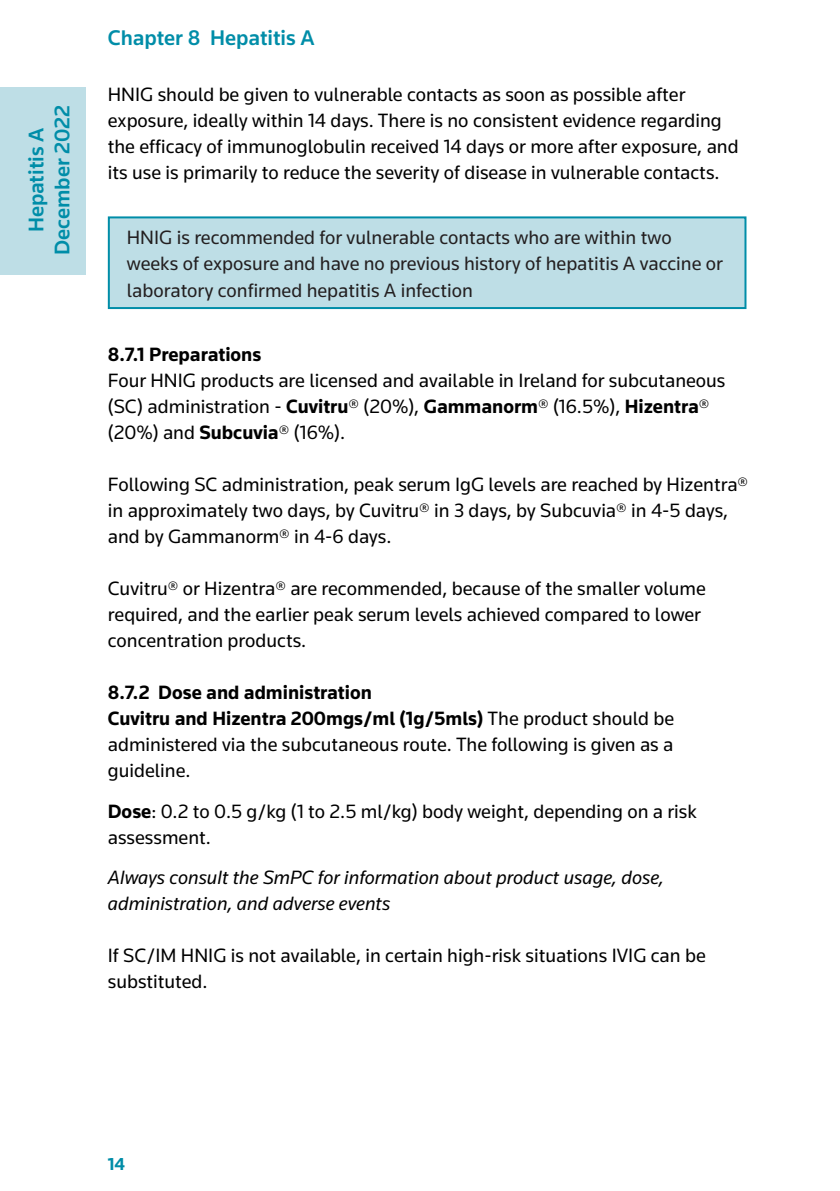
<style>
.page{position:relative;width:840px;height:1191px;background:#fff}
.page>*{position:absolute;margin:0;border:0;box-sizing:border-box;transform-origin:0 0}
.t1{font:500 22px/26px "Knowledge";color:#008da8;text-align:center}
.t2{font:20px/26px "Knowledge";color:#000}
.t3{font:20px/26px "Knowledge";color:#231f20}
.t4{font:italic 20px/26px "Knowledge";color:#000}
.t5{font:700 20px "Knowledge";color:#000}
.t6{font:700 18px "Knowledge";color:#008da8}
.s1{font-weight:700}
</style>
<div class="page">
<div style="left:0;top:88px;width:85px;height:187px;background:#bedee6"></div>
<div style="left:109px;top:217px;width:636px;height:91px;background:#bedee6"></div>
<div style="left:108px;top:216px;width:638px;height:93px;border:2px solid #008da8"></div>
<p class="t1" style="left:23px;top:255px;width:151px;rotate:-90deg">Hepatitis A<br>December 2022</p>
<p class="t1" style="left:108px;top:25px;width:208px">Chapter 8 Hepatitis A</p>
<p class="t2" style="left:108px;top:81px;width:632px">HNIG should be given to vulnerable contacts as soon as possible after exposure, ideally within 14 days. There is no consistent evidence regarding the efficacy of immunoglobulin received 14 days or more after exposure, and its use is primarily to reduce the severity of disease in vulnerable contacts.</p>
<p class="t3" style="left:127px;top:224px;width:597px">HNIG is recommended for vulnerable contacts who are within two weeks of exposure and have no previous history of hepatitis A vaccine or laboratory confirmed hepatitis A infection</p>
<p class="t5" style="left:108px;top:342px;width:155px">8.7.1 Preparations</p>
<p class="t2" style="left:108px;top:367px;width:618px">Four HNIG products are licensed and available in Ireland for subcutaneous (SC) administration - <span class="s1">Cuvitru</span>® (20%), <span class="s1">Gammanorm</span>® (16.5%), <span class="s1">Hizentra</span>® (20%) and <span class="s1">Subcuvia</span>® (16%).</p>
<p class="t2" style="left:108px;top:471px;width:641px">Following SC administration, peak serum IgG levels are reached by Hizentra® in approximately two days, by Cuvitru® in 3 days, by Subcuvia® in 4-5 days, and by Gammanorm® in 4-6 days.</p>
<p class="t2" style="left:108px;top:575px;width:599px">Cuvitru® or Hizentra® are recommended, because of the smaller volume required, and the earlier peak serum levels achieved compared to lower concentration products.</p>
<p class="t2" style="left:108px;top:679px;width:567px"><span class="s1">8.7.2 Dose and administration<br>Cuvitru and Hizentra 200mgs/ml (1g/5mls)</span> The product should be administered via the subcutaneous route. The following is given as a guideline.</p>
<p class="t2" style="left:108px;top:797px;width:590px"><span class="s1">Dose</span>: 0.2 to 0.5 g/kg (1 to 2.5 ml/kg) body weight, depending on a risk assessment.</p>
<p class="t4" style="left:108px;top:864px;width:557px">Always consult the SmPC for information about product usage, dose, administration, and adverse events</p>
<p class="t2" style="left:108px;top:942px;width:599px">If SC/IM HNIG is not available, in certain high-risk situations IVIG can be substituted.</p>
<p class="t6" style="left:108px;top:1153px;width:19px">14</p>
</div>
